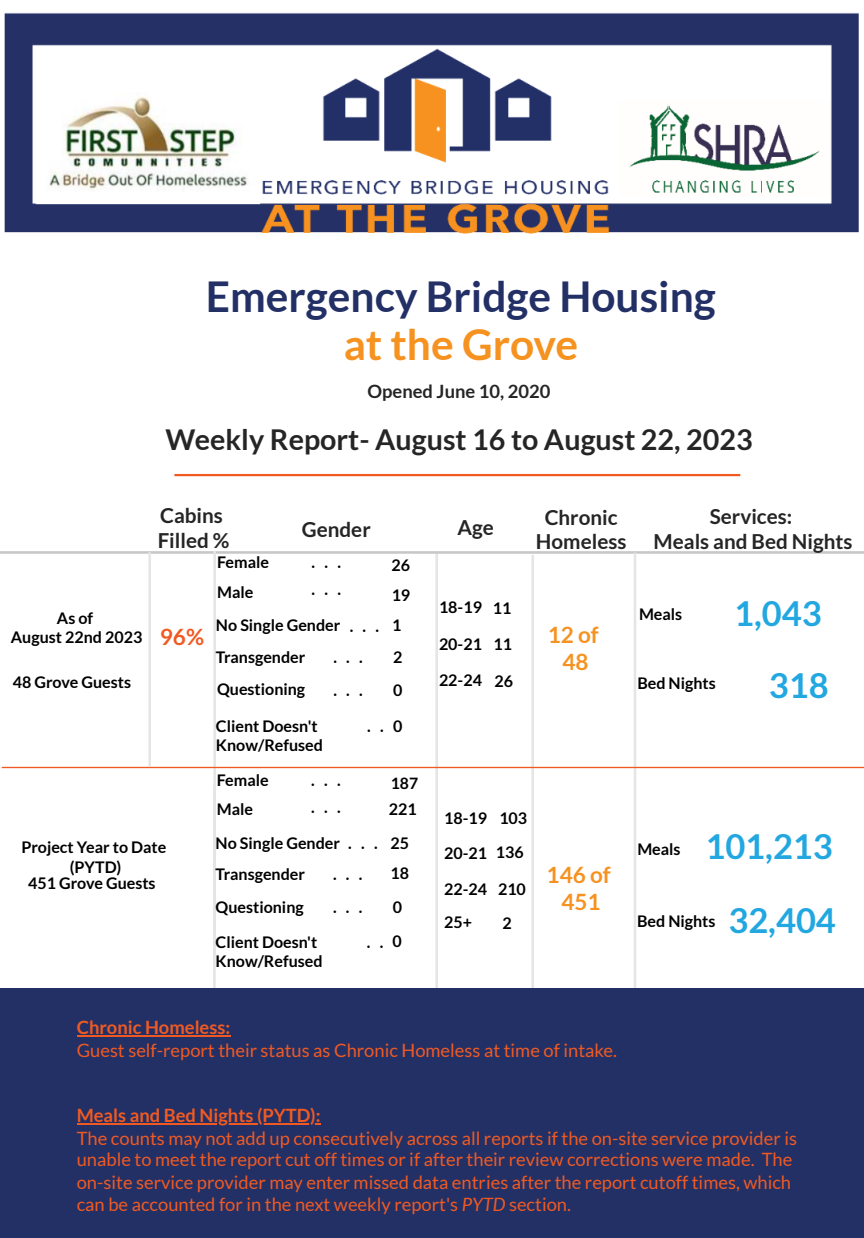
<style>
.page{position:relative;width:864px;height:1238px;background:#fff}
.page>*{position:absolute;margin:0;border:0;box-sizing:border-box;transform-origin:0 0}
.t1{font:700 42.45px/47.2px "Lato";color:#233066;text-align:center}
.t2{font:700 34.5px "Lato";color:#22a7e0}
.t3{font:700 28.65px "Lato";color:#262525}
.t4{font:700 22.5px/27px "Lato";color:#f69220;text-align:center}
.t5{font:700 22.5px "Lato";color:#f05a22}
.t6{font:700 20.7px/24.8px "Lato";color:#262525;text-align:center}
.t7{font:18.3px/22.2px "Lato";color:#f05a22}
.t8{font:700 18.3px "Lato";color:#f05a22}
.t9{font:700 18.3px "Lato";color:#262525}
.t10{font:700 16.05px/32.7px "Lato";color:#000}
.t11{font:700 15.75px "Lato";color:#000}
.s1{color:#f69220}
.s2{font-style:italic}
</style>
<div class="page">
<hr style="left:435px;top:553px;width:3px;height:435px;background:#e5e5e5">
<hr style="left:531px;top:555px;width:3px;height:435px;background:#e5e5e5">
<hr style="left:0;top:551px;width:864px;height:2px;background:#c7c7c7">
<hr style="left:148px;top:552px;width:3px;height:214px;background:#e5e5e5">
<hr style="left:213px;top:551px;width:3px;height:404px;background:#e5e5e5">
<hr style="left:213px;top:785px;width:3px;height:404px;background:#e5e5e5">
<hr style="left:634px;top:552px;width:2px;height:436px;background:#e5e5e5">
<img style="left:4px;top:12px;width:855px;height:222px">
<hr style="left:174px;top:474px;width:566px;height:2px;background:#f05a22">
<hr style="left:2px;top:766px;width:862px;height:2px;background:#f05a22">
<div style="left:0;top:988px;width:864px;height:249px;background:#233066"></div>
<hr style="left:77px;top:1035px;width:153px;height:1px;background:#f05a22">
<hr style="left:77px;top:1123px;width:244px;height:1px;background:#f05a22">
<p class="t1" style="left:206px;top:272px;width:512px">Emergency Bridge Housing <span class="s1">at the Grove</span></p>
<p class="t9" style="left:368px;top:380px;width:184px">Opened June 10, 2020</p>
<p class="t3" style="left:165px;top:422px;width:589px">Weekly Report- August 16 to August 22, 2023</p>
<p class="t6" style="left:160px;top:502px;width:64px">Cabins</p>
<p class="t6" style="left:158px;top:527px;width:73px">Filled %</p>
<p class="t10" style="left:217px;top:545px;width:53px">Female</p>
<p class="t10" style="left:217px;top:575px;width:38px">Male</p>
<p class="t6" style="left:302px;top:516px;width:70px">Gender</p>
<p class="t10" style="left:312px;top:546px;width:31px">...</p>
<p class="t10" style="left:391px;top:548px;width:20px">26</p>
<p class="t10" style="left:312px;top:573px;width:31px">...</p>
<p class="t10" style="left:392px;top:578px;width:20px">19</p>
<p class="t10" style="left:57px;top:601px;width:38px">As of</p>
<p class="t10" style="left:11px;top:620px;width:133px">August 22nd 2023</p>
<p class="t5" style="left:160px;top:622px;width:46px">96%</p>
<p class="t10" style="left:13px;top:665px;width:120px">48 Grove Guests</p>
<p class="t10" style="left:21px;top:830px;width:147px">Project Year to Date</p>
<p class="t10" style="left:70px;top:850px;width:53px">(PYTD)</p>
<p class="t10" style="left:28px;top:866px;width:129px">451 Grove Guests</p>
<p class="t10" style="left:216px;top:608px;width:126px">No Single Gender</p>
<p class="t10" style="left:350px;top:609px;width:31px">...</p>
<p class="t10" style="left:216px;top:640px;width:91px">Transgender<br>Questioning</p>
<p class="t10" style="left:216px;top:715px;width:108px;line-height:19.2px">Client Doesn't<br>Know/Refused</p>
<p class="t10" style="left:333px;top:640px;width:31px">... ...</p>
<p class="t10" style="left:367px;top:709px;width:18px">. .</p>
<p class="t10" style="left:392px;top:609px;width:12px;line-height:31.5px">1<br>2</p>
<p class="t10" style="left:393px;top:673px;width:11px">0</p>
<p class="t10" style="left:393px;top:709px;width:11px">0</p>
<p class="t10" style="left:217px;top:763px;width:53px">Female</p>
<p class="t10" style="left:217px;top:792px;width:38px">Male</p>
<p class="t10" style="left:311px;top:763px;width:31px">...</p>
<p class="t11" style="left:391px;top:773px;width:29px">187</p>
<p class="t10" style="left:311px;top:790px;width:31px">...</p>
<p class="t10" style="left:389px;top:792px;width:29px">221</p>
<p class="t10" style="left:216px;top:826px;width:126px">No Single Gender</p>
<p class="t10" style="left:348px;top:826px;width:31px">...</p>
<p class="t10" style="left:216px;top:857px;width:91px">Transgender<br>Questioning</p>
<p class="t10" style="left:216px;top:932px;width:108px;line-height:19.2px">Client Doesn't<br>Know/Refused</p>
<p class="t10" style="left:333px;top:857px;width:31px">... ...</p>
<p class="t10" style="left:367px;top:925px;width:18px">. .</p>
<p class="t10" style="left:390px;top:827px;width:20px;line-height:30.3px">25<br>18</p>
<p class="t10" style="left:393px;top:890px;width:11px">0</p>
<p class="t10" style="left:392px;top:924px;width:11px">0</p>
<p class="t6" style="left:457px;top:514px;width:38px">Age</p>
<p class="t10" style="left:439px;top:590px;width:45px">18-19</p>
<p class="t10" style="left:439px;top:627px;width:45px">20-21</p>
<p class="t10" style="left:439px;top:663px;width:45px">22-24</p>
<p class="t10" style="left:493px;top:591px;width:20px">11</p>
<p class="t10" style="left:493px;top:627px;width:20px">11</p>
<p class="t10" style="left:495px;top:664px;width:20px">26</p>
<p class="t6" style="left:536px;top:504px;width:92px">Chronic<br>Homeless</p>
<p class="t6" style="left:710px;top:503px;width:84px">Services:</p>
<p class="t6" style="left:654px;top:528px;width:200px">Meals and Bed Nights</p>
<p class="t4" style="left:548px;top:621px;width:53px">12 of<br>48</p>
<p class="t10" style="left:639px;top:597px;width:45px">Meals</p>
<p class="t10" style="left:637px;top:666px;width:80px">Bed Nights</p>
<h2 class="t2" style="left:734px;top:592px;width:89px">1,043</h2>
<h2 class="t2" style="left:769px;top:664px;width:61px">318</h2>
<p class="t10" style="left:444px;top:800px;width:45px;line-height:35px">18-19<br>20-21</p>
<p class="t10" style="left:444px;top:872px;width:45px">22-24</p>
<p class="t10" style="left:496px;top:800px;width:33px;line-height:33.9px">103<br>136</p>
<p class="t10" style="left:498px;top:872px;width:29px">210</p>
<p class="t10" style="left:444px;top:905px;width:29px">25+</p>
<p class="t10" style="left:503px;top:905px;width:11px">2</p>
<p class="t4" style="left:547px;top:861px;width:66px">146 of<br>451</p>
<p class="t10" style="left:637px;top:831px;width:45px">Meals</p>
<h2 class="t2" style="left:705px;top:824px;width:129px">101,213</h2>
<p class="t10" style="left:637px;top:904px;width:80px">Bed Nights</p>
<h2 class="t2" style="left:728px;top:899px;width:109px">32,404</h2>
<p class="t8" style="left:77px;top:1016px;width:155px">Chronic Homeless:</p>
<p class="t7" style="left:77px;top:1038px;width:542px">Guest self-report their status as Chronic Homeless at time of intake.</p>
<p class="t8" style="left:77px;top:1104px;width:245px">Meals and Bed Nights (PYTD):</p>
<p class="t7" style="left:77px;top:1126px;width:722px">The counts may not add up consecutively across all reports if the on-site service provider is unable to meet the report cut off times or if after their review corrections were made. The on-site service provider may enter missed data entries after the report cutoff times, which can be accounted for in the next weekly report's <span class="s2">PYTD</span> section.</p>
</div>
